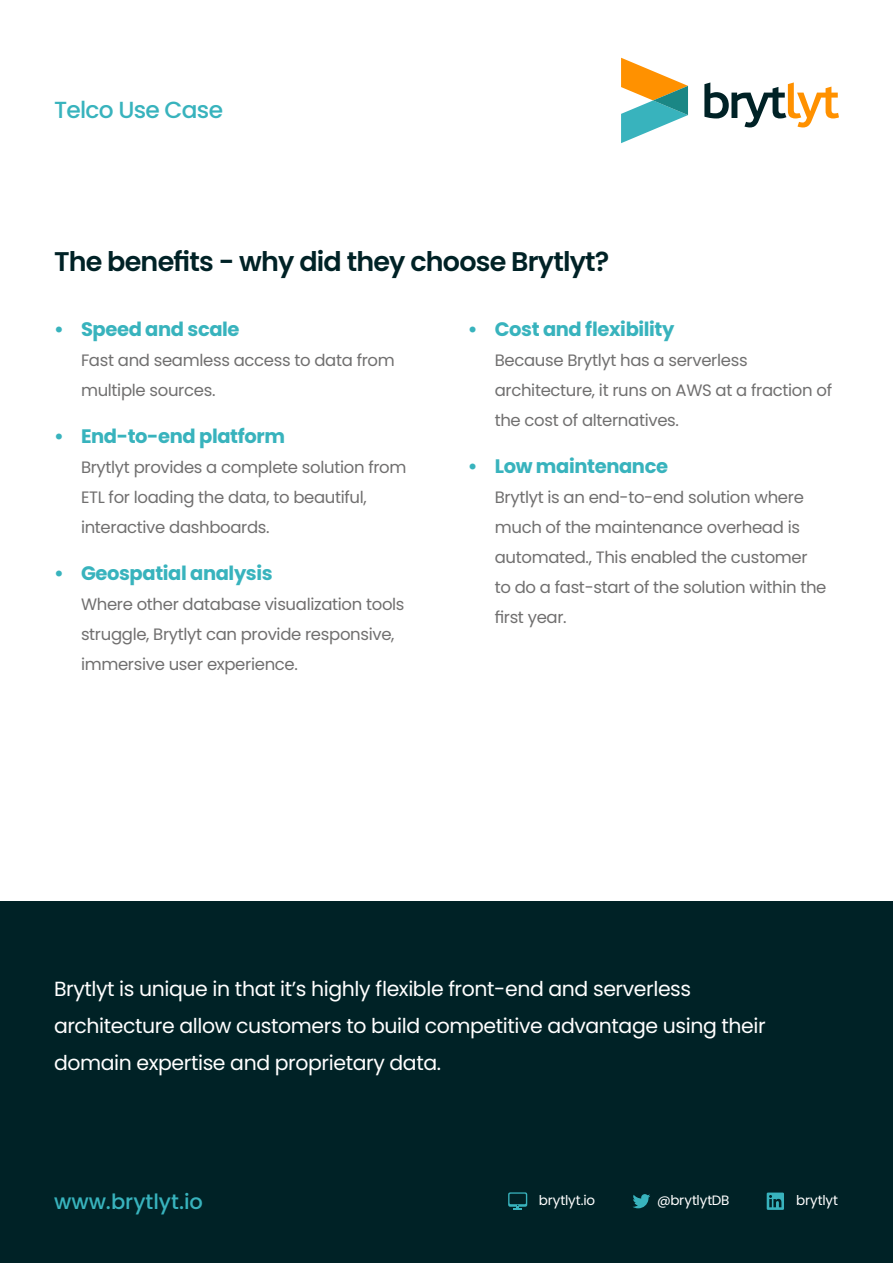
<style>
.page{position:relative;width:893px;height:1263px;background:#fff}
.page>*{position:absolute;margin:0;border:0;box-sizing:border-box;transform-origin:0 0}
.t1{font:600 27px "Poppins";letter-spacing:-.03em;color:#002226}
.t2{font:500 23.25px "Poppins";letter-spacing:-.03em;color:#38b3bd}
.t3{font:500 21px "Poppins";color:#38b3bd}
.t4{font:20.4px/37.2px "Poppins";letter-spacing:-.02em;color:#fff}
.t5{font:700 19.5px "Poppins";letter-spacing:-.02em;color:#38b3bd}
.t6{font:16.5px/30px "Poppins";letter-spacing:-.02em;color:#706f6f}
.t7{font:13.5px "Poppins";letter-spacing:-.02em;color:#fff}
</style>
<div class="page">
<div style="left:0;top:901px;width:893px;height:362px;background:#002226"></div>
<svg style="left:633px;top:1194px;width:17px;height:14px"></svg>
<svg style="left:508px;top:1192px;width:19px;height:18px"></svg>
<svg style="left:767px;top:1192px;width:17px;height:18px"></svg>
<svg style="left:621px;top:58px;width:67px;height:85px"></svg>
<svg style="left:704px;top:82px;width:135px;height:45px"></svg>
<h2 class="t2" style="left:54px;top:96px;width:171px">Telco Use Case</h2>
<h1 class="t1" style="left:54px;top:246px;width:557px">The benefits - why did they choose Brytlyt?</h1>
<p class="t5" style="left:54px;top:317px;width:187px">• Speed and scale</p>
<p class="t6" style="left:81px;top:345px;width:315px">Fast and seamless access to data from multiple sources.</p>
<p class="t5" style="left:54px;top:425px;width:232px">• End-to-end platform</p>
<p class="t6" style="left:81px;top:452px;width:327px">Brytlyt provides a complete solution from<br>ETL for loading the data, to beautiful, interactive dashboards.</p>
<p class="t5" style="left:54px;top:562px;width:220px">• Geospatial analysis</p>
<p class="t6" style="left:81px;top:589px;width:325px">Where other database visualization tools struggle, Brytlyt can provide responsive, immersive user experience.</p>
<p class="t5" style="left:468px;top:317px;width:208px">• Cost and flexibility</p>
<p class="t6" style="left:495px;top:345px;width:339px">Because Brytlyt has a serverless architecture, it runs on AWS at a fraction of the cost of alternatives.</p>
<p class="t5" style="left:468px;top:455px;width:202px">• Low maintenance</p>
<p class="t6" style="left:495px;top:482px;width:333px">Brytlyt is an end-to-end solution where much of the maintenance overhead is automated., This enabled the customer to do a fast-start of the solution within the first year.</p>
<p class="t4" style="left:54px;top:970px;width:713px">Brytlyt is unique in that it’s highly flexible front-end and serverless architecture allow customers to build competitive advantage using their domain expertise and proprietary data.</p>
<p class="t3" style="left:54px;top:1189px;width:150px">www.brytlyt.io</p>
<p class="t7" style="left:539px;top:1193px;width:58px">brytlyt.io</p>
<p class="t7" style="left:657px;top:1193px;width:74px">@brytlytDB</p>
<p class="t7" style="left:796px;top:1193px;width:43px">brytlyt</p>
</div>
